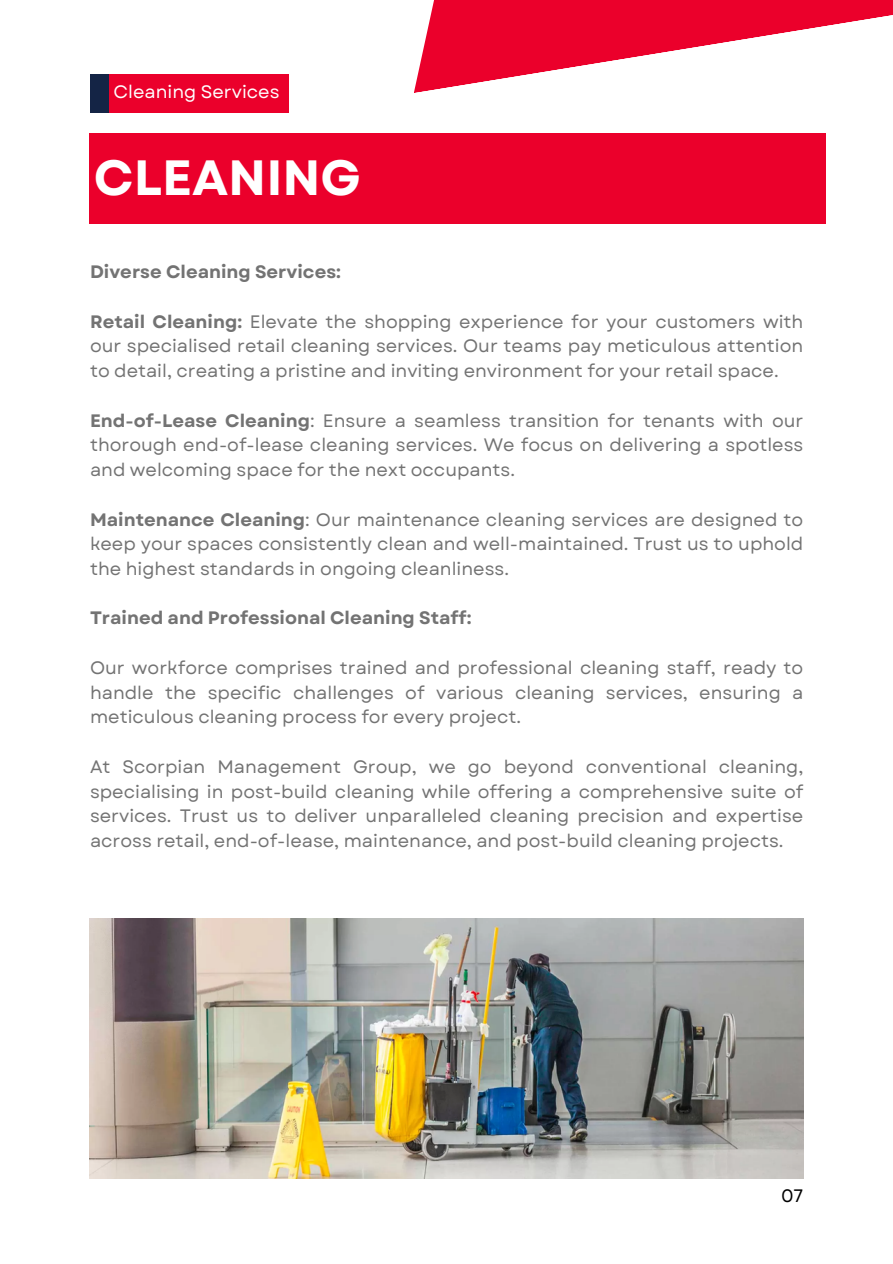
<style>
.page{position:relative;width:893px;height:1264px;background:#fff}
.page>*{position:absolute;margin:0;border:0;box-sizing:border-box;transform-origin:0 0}
.t1{font:700 49.5px "Garet";color:#fff}
.t2{font:18px/24.8px "Garet";color:#737373;text-align:justify}
.t3{font:700 18px "Garet";color:#737373}
.t4{font:18px "Garet";color:#fff}
.t5{font:18px "Garet";color:#000}
.s1{font-weight:700}
</style>
<div class="page">
<div style="left:90px;top:74px;width:21px;height:38px;background:#142445"></div>
<div style="left:109px;top:74px;width:180px;height:38px;background:#eb002b"></div>
<svg style="left:414px;top:0;width:478px;height:93px"></svg>
<div style="left:89px;top:133px;width:736px;height:91px;background:#eb002b"></div>
<img style="left:89px;top:918px;width:714px;height:260px">
<p class="t4" style="left:114px;top:79px;width:167px">Cleaning Services</p>
<p class="t1" style="left:94px;top:142px;width:269px">CLEANING</p>
<p class="t3" style="left:90px;top:259px;width:252px">Diverse Cleaning Services:</p>
<p class="t2" style="left:90px;top:309px;width:714px"><span class="s1">Retail Cleaning:</span> Elevate the shopping experience for your customers with our specialised retail cleaning services. Our teams pay meticulous attention to detail, creating a pristine and inviting environment for your retail space.</p>
<p class="t2" style="left:90px;top:408px;width:714px"><span class="s1">End-of-Lease Cleaning</span>: Ensure a seamless transition for tenants with our thorough end-of-lease cleaning services. We focus on delivering a spotless and welcoming space for the next occupants.</p>
<p class="t2" style="left:90px;top:507px;width:714px"><span class="s1">Maintenance Cleaning</span>: Our maintenance cleaning services are designed to keep your spaces consistently clean and well-maintained. Trust us to uphold the highest standards in ongoing cleanliness.</p>
<p class="t3" style="left:90px;top:605px;width:383px">Trained and Professional Cleaning Staff:</p>
<p class="t2" style="left:90px;top:655px;width:714px">Our workforce comprises trained and professional cleaning staff, ready to handle the specific challenges of various cleaning services, ensuring a meticulous cleaning process for every project.</p>
<p class="t2" style="left:90px;top:754px;width:714px">At Scorpian Management Group, we go beyond conventional cleaning, specialising in post-build cleaning while offering a comprehensive suite of services. Trust us to deliver unparalleled cleaning precision and expertise across retail, end-of-lease, maintenance, and post-build cleaning projects.</p>
<p class="t5" style="left:781px;top:1182px;width:24px">07</p>
</div>
